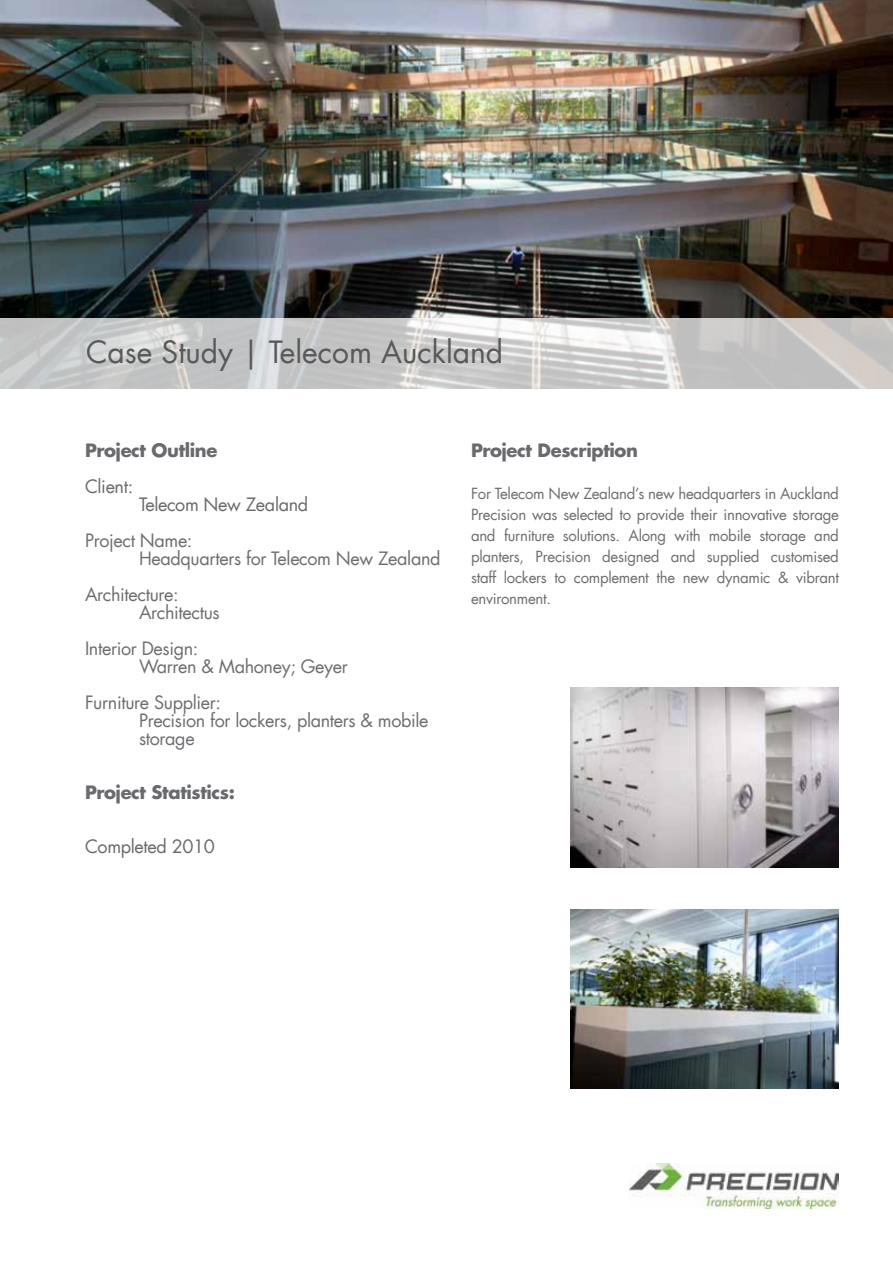
<style>
.page{position:relative;width:893px;height:1263px;background:#fff}
.page>*{position:absolute;margin:0;border:0;box-sizing:border-box;transform-origin:0 0}
.t1{font:30px "Futura LT";color:#58595b}
.t2{font:18px/18px "Futura LT";letter-spacing:-.02em;color:#6d6e71}
.t3{font:700 18px "Futura LT";letter-spacing:-.02em;color:#696a6d}
.t4{font:18px "Futura LT";letter-spacing:-.02em;color:#696a6d}
.t5{font:15px/21px "Futura LT";letter-spacing:-.02em;color:#6d6e71;text-align:justify}
</style>
<div class="page">
<img style="left:0;top:0;width:893px;height:318px">
<svg style="left:0;top:318px;width:893px;height:70px;background:#ccc"></svg>
<img style="left:570px;top:909px;width:269px;height:180px">
<img style="left:571px;top:688px;width:268px;height:179px">
<img style="left:629px;top:1163px;width:210px;height:46px">
<h1 class="t1" style="left:86px;top:333px;width:419px">Case Study | Telecom Auckland</h1>
<p class="t3" style="left:85px;top:438px;width:134px">Project Outline</p>
<p class="t4" style="left:85px;top:475px;width:50px">Client:</p>
<p class="t4" style="left:139px;top:493px;width:171px">Telecom New Zealand</p>
<p class="t2" style="left:139px;top:532px;width:303px;text-indent:-54px">Project Name:<br>Headquarters for Telecom New Zealand</p>
<p class="t2" style="left:139px;top:586px;width:82px;text-indent:-54px">Architecture:<br>Architectus</p>
<p class="t2" style="left:139px;top:640px;width:210px;text-indent:-54px">Interior Design:<br>Warren &amp; Mahoney; Geyer</p>
<p class="t2" style="left:139px;top:694px;width:291px;text-indent:-54px">Furniture Supplier:<br>Precision for lockers, planters &amp; mobile storage</p>
<p class="t3" style="left:85px;top:780px;width:151px">Project Statistics:</p>
<p class="t4" style="left:85px;top:835px;width:131px">Completed 2010</p>
<p class="t3" style="left:471px;top:438px;width:168px">Project Description</p>
<p class="t5" style="left:471px;top:483px;width:369px">For Telecom New Zealand’s new headquarters in Auckland Precision was selected to provide their innovative storage and furniture solutions. Along with mobile storage and planters, Precision designed and supplied customised staff lockers to complement the new dynamic &amp; vibrant environment.</p>
</div>
